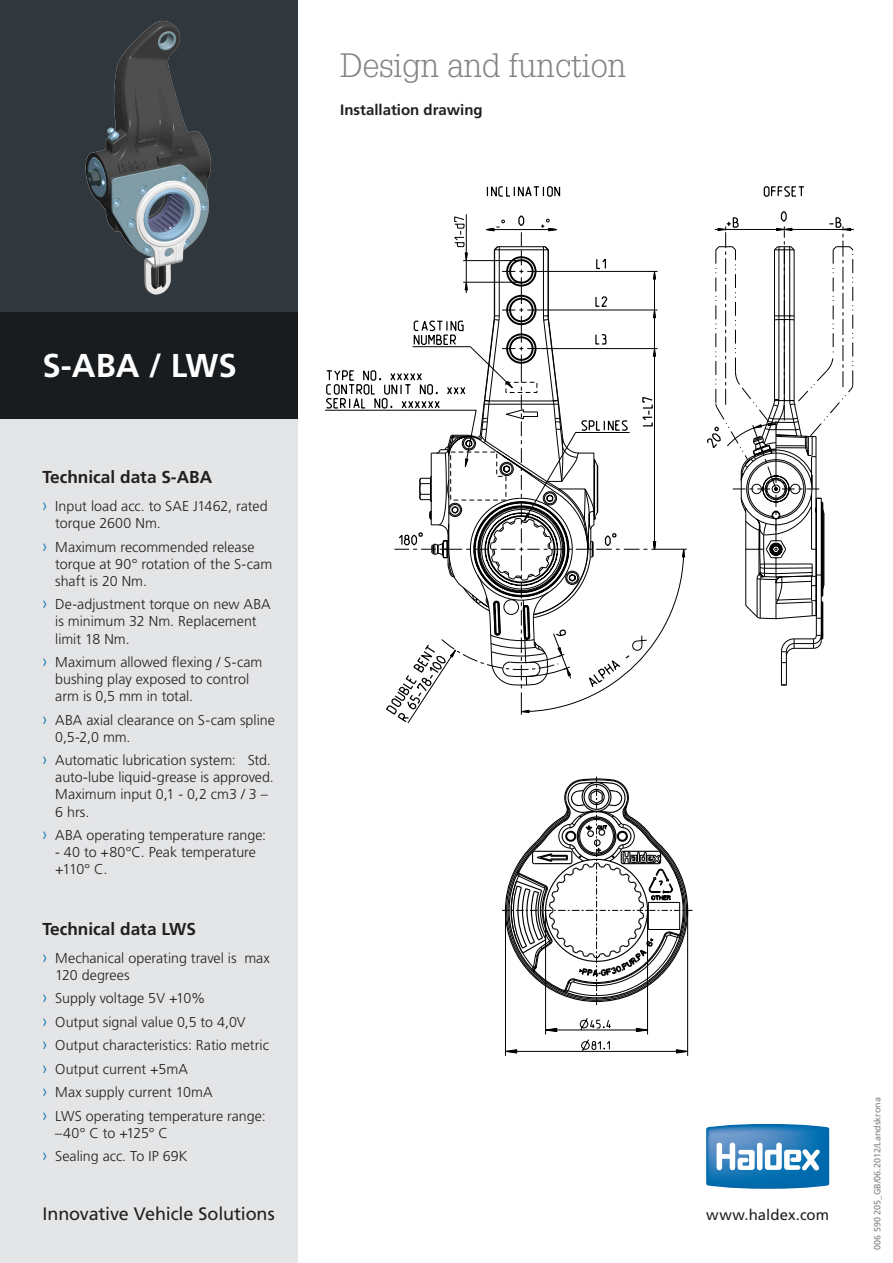
<style>
.page{position:relative;width:893px;height:1263px;background:#fff}
.page>*{position:absolute;margin:0;border:0;box-sizing:border-box;transform-origin:0 0}
.Content_Head{font:300 33px "Glypha LT Std";color:#808285}
.Back_Title{font:700 33px "Frutiger";color:#fff}
.t1{font:18px "Frutiger";letter-spacing:-.005em;color:#231f20}
.Content_Head_3{font:700 17.25px "Frutiger";color:#231f20}
.Content_Head_3-2{font:700 15px "Frutiger";color:#231f20}
.t2{font:15px "Frutiger";letter-spacing:.005em;color:#231f20}
.t3{font:300 14.25px/17.1px "Frutiger";color:#231f20}
.t4{font:9px "Frutiger";color:#808285}
.s1{font-stretch:condensed;font-size:18px;color:#006faf}
</style>
<div class="page">
<div style="left:0;top:0;width:298px;height:419px;background:#30383d"></div>
<div style="left:0;top:419px;width:298px;height:844px;background:#e4e5e7"></div>
<img style="left:85px;top:20px;width:126px;height:275px">
<div style="left:0;top:313px;width:298px;height:106px;background:#181c1f"></div>
<svg style="left:706px;top:1124px;width:123px;height:65px"></svg>
<svg style="left:325px;top:186px;width:529px;height:538px"></svg>
<svg style="left:502px;top:776px;width:191px;height:280px"></svg>
<svg style="left:504px;top:778px;width:185px;height:224px"></svg>
<p class="Content_Head" style="left:340px;top:46px;width:288px">Design and function</p>
<p class="Content_Head_3-2" style="left:340px;top:101px;width:144px">Installation drawing</p>
<p class="Back_Title" style="left:43px;top:346px;width:196px">S-ABA / LWS</p>
<p class="Content_Head_3" style="left:43px;top:467px;width:171px">Technical data S-ABA</p>
<p class="t3" style="left:55px;top:497px;width:214px;text-indent:-13px"><span class="s1">›</span> Input load acc. to SAE J1462, rated torque 2600 Nm.</p>
<p class="t3" style="left:55px;top:538px;width:218px;text-indent:-13px"><span class="s1">›</span> Maximum recommended release torque at 90° rotation of the S-cam shaft is 20 Nm.</p>
<p class="t3" style="left:55px;top:596px;width:217px;text-indent:-13px"><span class="s1">›</span> De-adjustment torque on new ABA is minimum 32 Nm. Replacement limit 18 Nm.</p>
<p class="t3" style="left:55px;top:653px;width:209px;text-indent:-13px"><span class="s1">›</span> Maximum allowed flexing / S-cam bushing play exposed to control arm is 0,5 mm in total.</p>
<p class="t3" style="left:55px;top:711px;width:221px;text-indent:-13px"><span class="s1">›</span> ABA axial clearance on S-cam spline<br>0,5-2,0 mm.</p>
<p class="t3" style="left:55px;top:752px;width:220px;text-indent:-13px"><span class="s1">›</span> Automatic lubrication system: Std. auto-lube liquid-grease is approved.<br>Maximum input 0,1 - 0,2 cm3 / 3 –<br>6 hrs.</p>
<p class="t3" style="left:43px;top:826px;width:225px"><span class="s1">›</span> ABA operating temperature range:</p>
<p class="t3" style="left:55px;top:844px;width:202px">- 40 to +80°C. Peak temperature +110° C.</p>
<p class="Content_Head_3" style="left:43px;top:919px;width:155px">Technical data LWS</p>
<p class="t3" style="left:55px;top:949px;width:216px;text-indent:-13px"><span class="s1">›</span> Mechanical operating travel is max<br>120 degrees</p>
<p class="t3" style="left:43px;top:989px;width:164px"><span class="s1">›</span> Supply voltage 5V +10%</p>
<p class="t3" style="left:43px;top:1013px;width:205px"><span class="s1">›</span> Output signal value 0,5 to 4,0V</p>
<p class="t3" style="left:43px;top:1036px;width:228px"><span class="s1">›</span> Output characteristics: Ratio metric</p>
<p class="t3" style="left:43px;top:1060px;width:147px"><span class="s1">›</span> Output current +5mA</p>
<p class="t3" style="left:43px;top:1083px;width:172px"><span class="s1">›</span> Max supply current 10mA</p>
<p class="t3" style="left:55px;top:1107px;width:212px;text-indent:-13px"><span class="s1">›</span> LWS operating temperature range: –40° C to +125° C</p>
<p class="t3" style="left:43px;top:1147px;width:146px"><span class="s1">›</span> Sealing acc. To IP 69K</p>
<p class="t1" style="left:43px;top:1203px;width:234px">Innovative Vehicle Solutions</p>
<p class="t2" style="left:706px;top:1206px;width:124px">www.haldex.com</p>
<p class="t4" style="left:872px;top:1250px;width:154px;rotate:-90deg">006 590 205_GB/06.2012/Landskrona</p>
</div>
